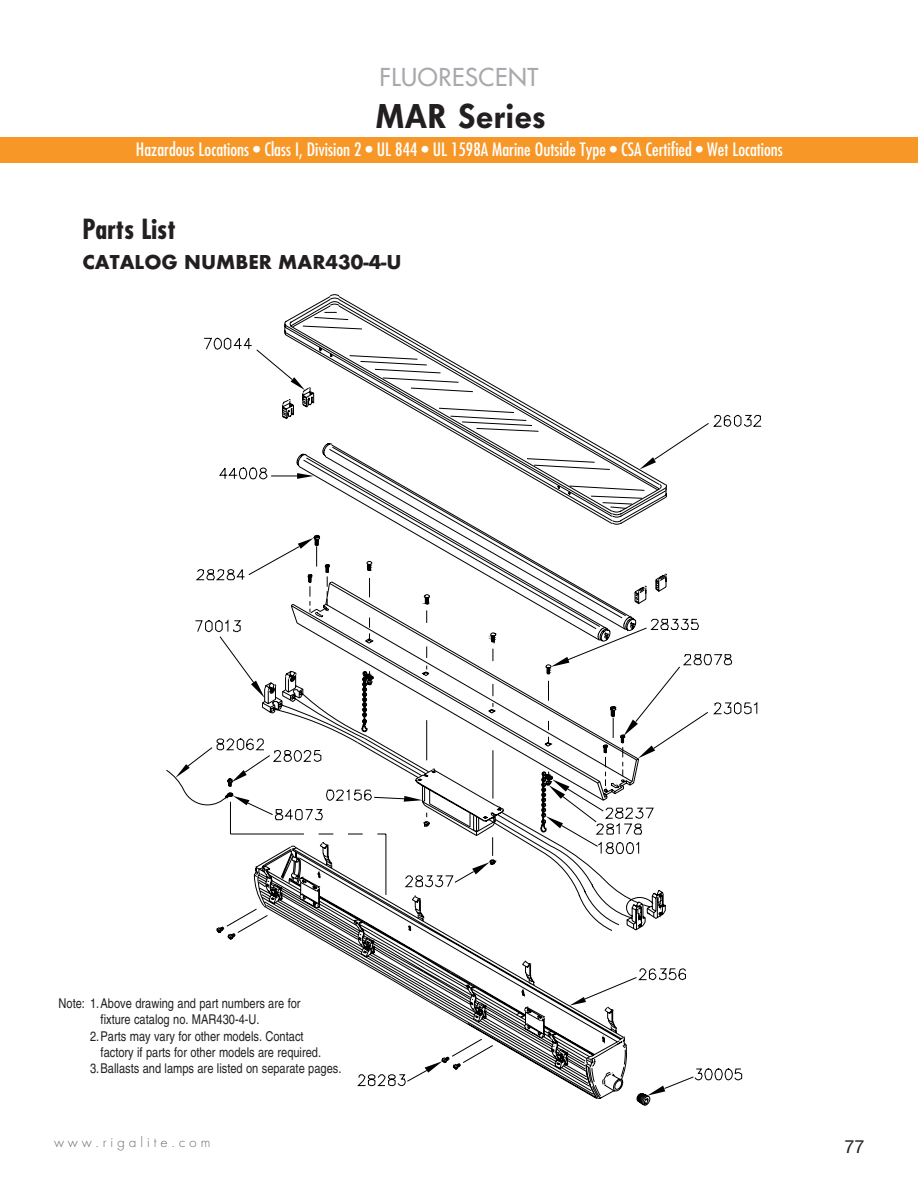
<style>
.page{position:relative;width:918px;height:1188px;background:#fff}
.page>*{position:absolute;margin:0;border:0;box-sizing:border-box;transform-origin:0 0}
.t1{font:36px "Futura Hvy";color:#231f20}
.table_head{font:700 condensed 27px "Futura";color:#231f20}
.t2{font:24px "Futura";letter-spacing:.025em;color:#a8a9ad}
.EXPLODED_Catalog{font:21px "Futura Bld";color:#231f20}
.t3{font:condensed 18px "Futura";color:#fff}
.t4{font:18px "Helvetica Neue";color:#231f20}
.t5{font:15px "Futura Lgt";letter-spacing:.26em;color:#6c6d70}
.t6{font:condensed 13.5px/16.2px "Helvetica";color:#231f20;text-align:center}
</style>
<div class="page">
<div style="left:0;top:137px;width:918px;height:26px;background:#f79727"></div>
<svg style="left:713px;top:414px;width:49px;height:13px"></svg>
<svg style="left:284px;top:294px;width:126px;height:43px"></svg>
<svg style="left:175px;top:337px;width:534px;height:769px"></svg>
<svg style="left:313px;top:535px;width:304px;height:277px"></svg>
<h3 class="t2" style="left:379px;top:62px;width:161px">FLUORESCENT</h3>
<h1 class="t1" style="left:375px;top:94px;width:172px">MAR Series</h1>
<h3 class="t3" style="left:136px;top:138px;width:648px">Hazardous Locations • Class I, Division 2 • UL 844 • UL 1598A Marine Outside Type • CSA Certified • Wet Locations</h3>
<p class="table_head" style="left:82px;top:211px;width:95px">Parts List</p>
<p class="EXPLODED_Catalog" style="left:82px;top:249px;width:321px">CATALOG NUMBER MAR430-4-U</p>
<p class="t6" style="left:59px;top:995px;width:243px">Note: 1. Above drawing and part numbers are for fixture catalog no. MAR430-4-U.</p>
<p class="t6" style="left:101px;top:1028px;width:222px;text-align:left;text-indent:-11px">2. Parts may vary for other models. Contact factory if parts for other models are required.</p>
<p class="t6" style="left:90px;top:1060px;width:253px">3. Ballasts and lamps are listed on separate pages.</p>
<p class="t5" style="left:54px;top:1134px;width:158px">www.rigalite.com</p>
<h3 class="t4" style="left:845px;top:1136px;width:22px">77</h3>
</div>
